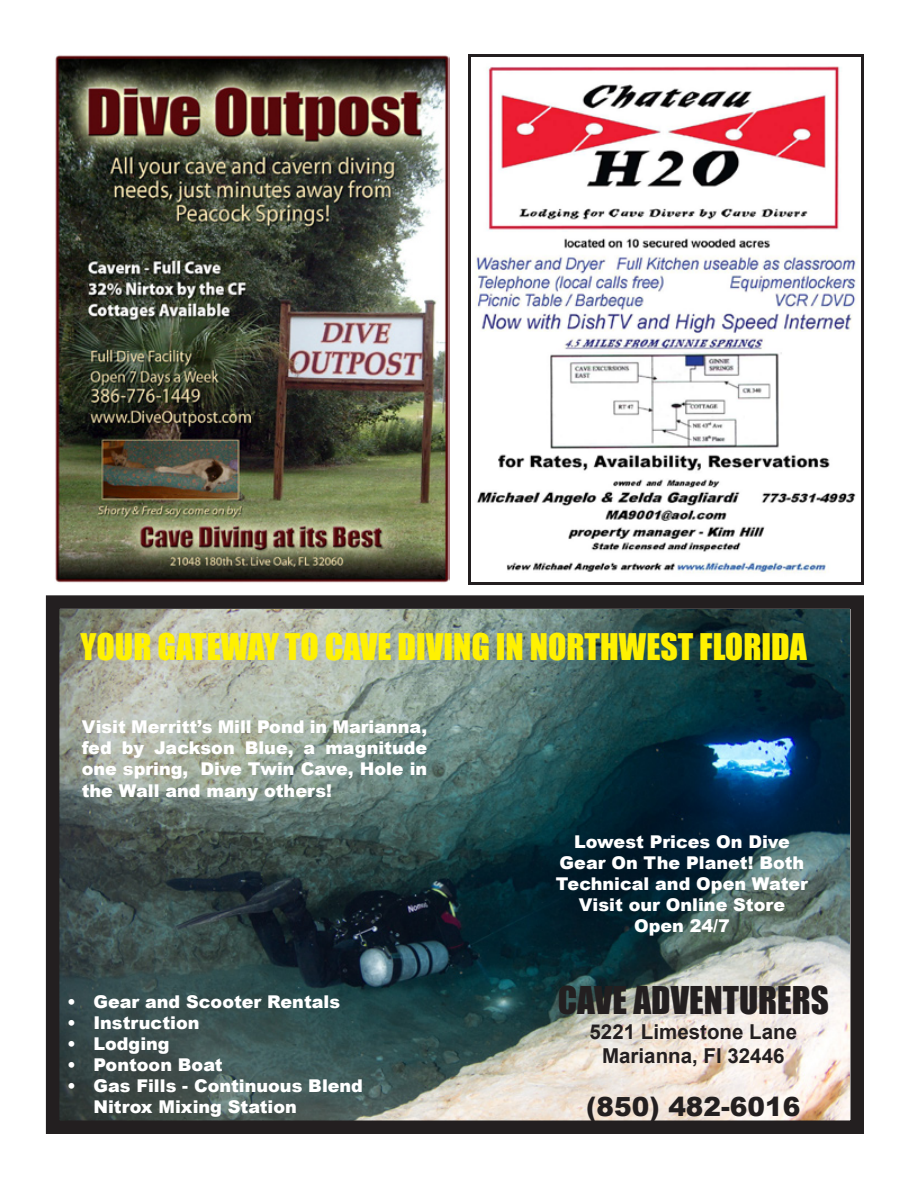
<style>
.page{position:relative;width:918px;height:1188px;background:#fff}
.page>*{position:absolute;margin:0;border:0;box-sizing:border-box;transform-origin:0 0}
.t1{font:35.1px "Impact";color:#231f20}
.t2{font:33.75px "Impact";color:#fff101}
.t3{font:900 26.4px "Arial";color:#231f20}
.t4{font:700 20.55px/24.6px "Arial";color:#231f20;text-align:center}
.t5{font:900 17.55px/21.1px "Arial";color:#fff;text-align:justify}
</style>
<div class="page">
<img style="left:55px;top:55px;width:395px;height:528px">
<img style="left:61px;top:610px;width:788px;height:509px">
<div style="left:46px;top:595px;width:818px;height:539px;border:14px solid #231f20"></div>
<img style="left:476px;top:66px;width:381px;height:507px">
<div style="left:468px;top:54px;width:396px;height:531px;border:3px solid #231f20"></div>
<h2 class="t2" style="left:81px;top:621px;width:728px">YOUR GATEWAY TO CAVE DIVING IN NORTHWEST FLORIDA</h2>
<p class="t5" style="left:82px;top:716px;width:347px">Visit Merritt’s Mill Pond in Marianna, fed by Jackson Blue, a magnitude one spring, Dive Twin Cave, Hole in the Wall and many others!</p>
<p class="t5" style="left:67px;top:990px;width:10px">• • • • •</p>
<p class="t5" style="left:93px;top:990px;width:271px;text-align:left">Gear and Scooter Rentals<br>Instruction<br>Lodging<br>Pontoon Boat<br>Gas Fills - Continuous Blend<br>Nitrox Mixing Station</p>
<p class="t5" style="left:556px;top:831px;width:254px;text-align:center">Lowest Prices On Dive<br>Gear On The Planet! Both<br>Technical and Open Water<br>Visit our Online Store<br>Open 24/7</p>
<h1 class="t1" style="left:558px;top:973px;width:273px">CAVE ADVENTURERS</h1>
<p class="t4" style="left:590px;top:1020px;width:209px">5221 Limestone Lane<br>Marianna, Fl 32446</p>
<h3 class="t3" style="left:586px;top:1087px;width:216px">(850) 482-6016</h3>
</div>
